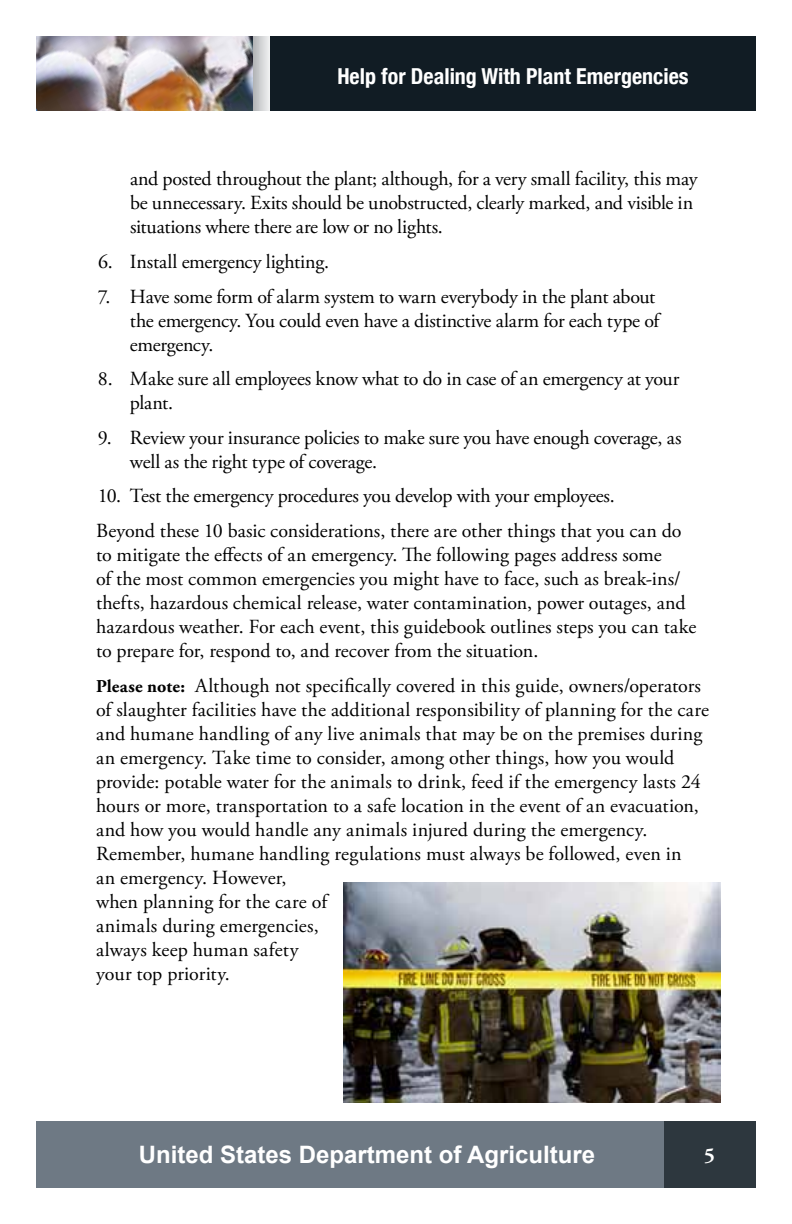
<style>
.page{position:relative;width:792px;height:1224px;background:#fff}
.page>*{position:absolute;margin:0;border:0;box-sizing:border-box;transform-origin:0 0}
.t1{font:700 24px "Arial";color:#fff}
.t2{font:700 condensed 22px "Helvetica Neue";color:#fff}
.t3{font:700 20.8px "Adobe Garamond Pro";color:#fff}
.t4{font:20px/24px "Adobe Garamond Pro";color:#000}
.t5{font:20px "Adobe Garamond Pro";letter-spacing:-.02em;color:#000}
.s1{font-weight:700;font-size:18px}
</style>
<div class="page">
<div style="left:36px;top:36px;width:720px;height:75px;background:#111c24"></div>
<svg style="left:253px;top:36px;width:17px;height:75px"></svg>
<img style="left:36px;top:36px;width:217px;height:75px">
<svg style="left:36px;top:1122px;width:720px;height:66px;background:#65707b"></svg>
<img style="left:343px;top:882px;width:378px;height:220px">
<p class="t2" style="left:337px;top:63px;width:353px">Help for Dealing With Plant Emergencies</p>
<p class="t4" style="left:130px;top:168px;width:569px">and posted throughout the plant; although, for a very small facility, this may be unnecessary. Exits should be unobstructed, clearly marked, and visible in situations where there are low or no lights.</p>
<p class="t4" style="left:98px;top:250px;width:233px">6. Install emergency lighting.</p>
<p class="t4" style="left:130px;top:285px;width:531px;text-indent:-32px">7. Have some form of alarm system to warn everybody in the plant about the emergency. You could even have a distinctive alarm for each type of emergency.</p>
<p class="t4" style="left:130px;top:368px;width:551px;text-indent:-32px">8. Make sure all employees know what to do in case of an emergency at your plant.</p>
<p class="t4" style="left:130px;top:426px;width:553px;text-indent:-32px">9. Review your insurance policies to make sure you have enough coverage, as well as the right type of coverage.</p>
<p class="t5" style="left:98px;top:484px;width:518px">10. Test the emergency procedures you develop with your employees.</p>
<p class="t4" style="left:96px;top:519px;width:602px">Beyond these 10 basic considerations, there are other things that you can do to mitigate the effects of an emergency. The following pages address some<br>of the most common emergencies you might have to face, such as break-ins/ thefts, hazardous chemical release, water contamination, power outages, and hazardous weather. For each event, this guidebook outlines steps you can take to prepare for, respond to, and recover from the situation.</p>
<p class="t4" style="left:96px;top:674px;width:614px"><span class="s1">Please note:</span> Although not specifically covered in this guide, owners/operators of slaughter facilities have the additional responsibility of planning for the care and humane handling of any live animals that may be on the premises during an emergency. Take time to consider, among other things, how you would provide: potable water for the animals to drink, feed if the emergency lasts 24 hours or more, transportation to a safe location in the event of an evacuation, and how you would handle any animals injured during the emergency.<br>Remember, humane handling regulations must always be followed, even in<br>an emergency. However,</p>
<p class="t4" style="left:96px;top:890px;width:233px">when planning for the care of animals during emergencies, always keep human safety your top priority.</p>
<p class="t1" style="left:139px;top:1138px;width:458px">United States Department of Agriculture</p>
<p class="t3" style="left:704px;top:1144px;width:12px">5</p>
</div>
